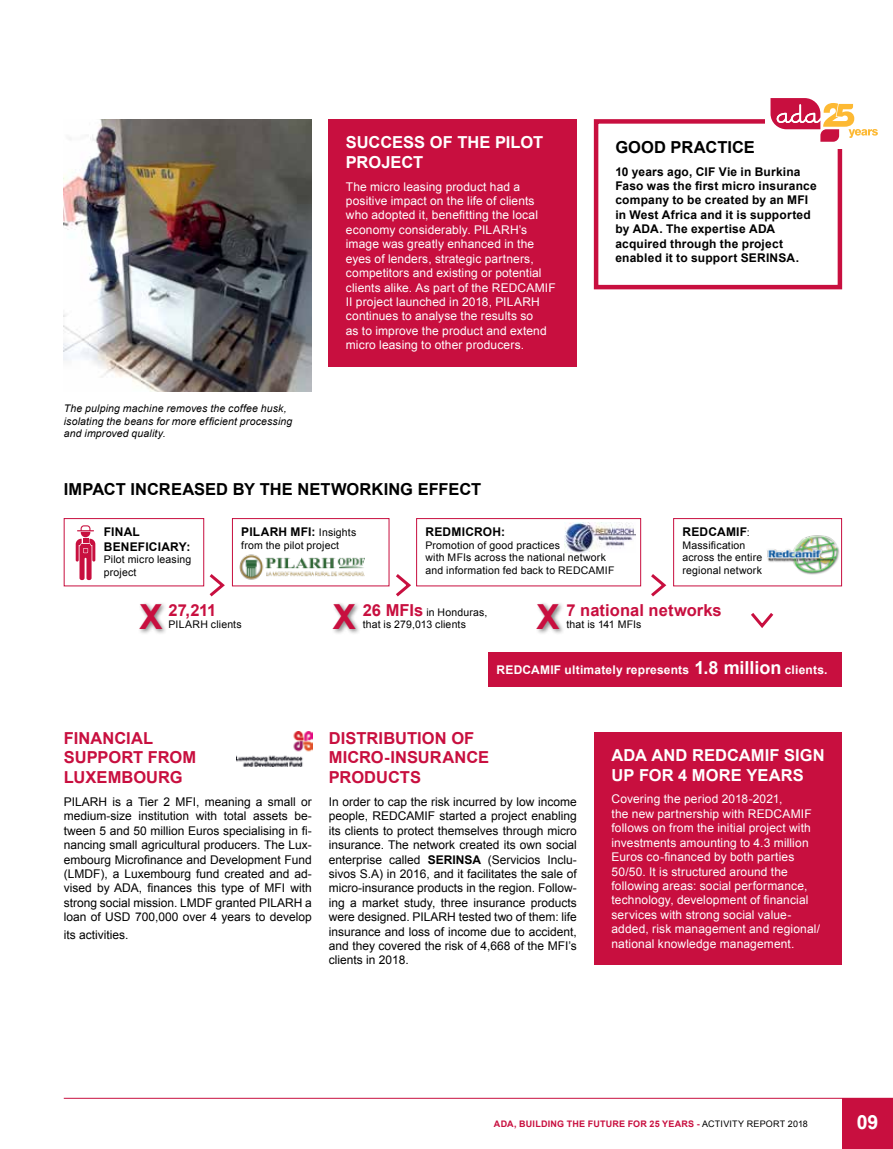
<style>
.page{position:relative;width:893px;height:1149px;background:#fff}
.page>*{position:absolute;margin:0;border:0;box-sizing:border-box;transform-origin:0 0}
.t1{font:700 34.5px "Arial";color:#c80f3f}
.t2{font:700 19.5px "Arial";color:#fff}
.t3{font:700 16.5px/19.5px "Arial";color:#c80f3f}
.t4{font:700 16.5px/19.5px "Arial";letter-spacing:.005em;color:#fff}
.t5{font:700 16.5px "Arial";color:#000}
.t6{font:12px/14.4px "Arial";color:#000;text-align:justify}
.t7{font:12px/14.4px "Arial";letter-spacing:.01em;color:#fff}
.t8{font:700 12px/14.4px "Arial";letter-spacing:.015em;color:#000}
.t9{font:700 12px "Arial";letter-spacing:.015em;color:#fff}
.t10{font:10.5px/12.6px "Arial";letter-spacing:.015em;color:#000}
.t11{font:italic 10.5px/12.8px "Arial";letter-spacing:.015em;color:#000}
.t12{font:700 9px "Arial";letter-spacing:.025em;color:#c80f3f}
.s1{font-weight:400;font-size:10.5px}
.s2{font-weight:700;font-size:16.5px;color:#c80f3f}
.s3{font-size:18px}
.s4{font-weight:700}
.s5{font-weight:400;color:#000}
</style>
<div class="page">
<div style="left:842px;top:1097px;width:51px;height:51px;background:#c80f3f"></div>
<hr style="left:64px;top:1097px;width:829px;height:1px;background:#c80f3f">
<img style="left:236px;top:731px;width:76px;height:35px">
<div style="left:594px;top:731px;width:248px;height:233px;background:#c80f3f"></div>
<div style="left:329px;top:119px;width:248px;height:247px;background:#c80f3f"></div>
<img style="left:64px;top:119px;width:248px;height:272px">
<img style="left:239px;top:554px;width:126px;height:26px">
<img style="left:767px;top:531px;width:76px;height:48px">
<div style="left:232px;top:518px;width:157px;height:68px;border:1px solid #c80f3f"></div>
<div style="left:488px;top:652px;width:354px;height:34px;background:#c80f3f"></div>
<div style="left:64px;top:518px;width:140px;height:68px;border:1px solid #c80f3f"></div>
<div style="left:673px;top:518px;width:169px;height:68px;border:1px solid #c80f3f"></div>
<svg style="left:209px;top:574px;width:16px;height:23px"></svg>
<svg style="left:396px;top:574px;width:15px;height:23px"></svg>
<svg style="left:651px;top:574px;width:16px;height:23px"></svg>
<svg style="left:751px;top:613px;width:23px;height:15px"></svg>
<svg style="left:76px;top:525px;width:19px;height:55px"></svg>
<div style="left:138px;top:601px;width:31px;height:34px;background:#000;opacity:.5"></div>
<div style="left:331px;top:601px;width:31px;height:34px;background:#000;opacity:.5"></div>
<div style="left:535px;top:601px;width:31px;height:34px;background:#000;opacity:.5"></div>
<img style="left:564px;top:522px;width:71px;height:30px">
<div style="left:416px;top:518px;width:225px;height:68px;border:1px solid #c80f3f"></div>
<div style="left:594px;top:119px;width:248px;height:170px;border:4px solid #c80f3f"></div>
<div style="left:765px;top:102px;width:88px;height:46px;background:#fff"></div>
<svg style="left:771px;top:98px;width:107px;height:44px"></svg>
<p class="t11" style="left:64px;top:402px;width:230px">The pulping machine removes the coffee husk, isolating the beans for more efficient processing and improved quality.</p>
<h3 class="t4" style="left:346px;top:133px;width:199px">SUCCESS OF THE PILOT<br>PROJECT</h3>
<p class="t7" style="left:346px;top:179px;width:211px">The micro leasing product had a positive impact on the life of clients who adopted it, benefitting the local economy considerably. PILARH’s image was greatly enhanced in the eyes of lenders, strategic partners, competitors and existing or potential clients alike. As part of the REDCAMIF II project launched in 2018, PILARH continues to analyse the results so<br>as to improve the product and extend micro leasing to other producers.</p>
<h3 class="t5" style="left:64px;top:478px;width:419px">IMPACT INCREASED BY THE NETWORKING EFFECT</h3>
<h3 class="t5" style="left:615px;top:136px;width:141px">GOOD PRACTICE</h3>
<p class="t8" style="left:615px;top:164px;width:203px">10 years ago, CIF Vie in Burkina<br>Faso was the first micro insurance company to be created by an MFI in West Africa and it is supported by ADA. The expertise ADA acquired through the project enabled it to support SERINSA.</p>
<p class="t8" style="left:425px;top:525px;width:81px">REDMICROH:</p>
<p class="t10" style="left:425px;top:538px;width:190px">Promotion of good practices<br>with MFIs across the national network and information fed back to REDCAMIF</p>
<p class="t8" style="left:682px;top:525px;width:69px">REDCAMIF<span class="s1">:</span></p>
<p class="t10" style="left:682px;top:538px;width:81px">Massification across the entire regional network</p>
<p class="t8" style="left:241px;top:525px;width:116px">PILARH MFI: <span class="s1">Insights</span></p>
<p class="t10" style="left:241px;top:538px;width:99px">from the pilot project</p>
<p class="t8" style="left:104px;top:525px;width:88px">FINAL<br>BENEFICIARY:</p>
<p class="t10" style="left:104px;top:553px;width:89px">Pilot micro leasing project</p>
<h3 class="t3" style="left:169px;top:600px;width:49px">27,211</h3>
<p class="t10" style="left:169px;top:618px;width:75px">PILARH clients</p>
<p class="t10" style="left:363px;top:605px;width:126px"><span class="s2">26 MFIs</span> in Honduras, that is 279,013 clients</p>
<h3 class="t3" style="left:566px;top:600px;width:157px">7 national networks</h3>
<p class="t10" style="left:566px;top:618px;width:77px">that is 141 MFIs</p>
<h1 class="t1" style="left:139px;top:593px;width:25px">X</h1>
<h1 class="t1" style="left:333px;top:593px;width:25px">X</h1>
<h1 class="t1" style="left:537px;top:593px;width:25px">X</h1>
<p class="t9" style="left:497px;top:662px;width:333px">REDCAMIF ultimately represents <span class="s3">1.8 million</span> clients.</p>
<h3 class="t3" style="left:64px;top:728px;width:134px">FINANCIAL<br>SUPPORT FROM<br>LUXEMBOURG</h3>
<p class="t6" style="left:64px;top:794px;width:250px">PILARH is a Tier 2 MFI, meaning a small or medium-size institution with total assets be&shy;tween 5 and 50 million Euros specialising in fi&shy;nancing small agricultural producers. The Lux&shy;embourg Microfinance and Development Fund (LMDF), a Luxembourg fund created and ad&shy;vised by ADA, finances this type of MFI with strong social mission. LMDF granted PILARH a loan of USD 700,000 over 4 years to develop</p>
<p class="t6" style="left:64px;top:927px;width:66px">its activities.</p>
<h3 class="t3" style="left:329px;top:728px;width:162px">DISTRIBUTION OF<br>MICRO-INSURANCE<br>PRODUCTS</h3>
<p class="t6" style="left:329px;top:794px;width:250px">In order to cap the risk incurred by low income people, REDCAMIF started a project enabling its clients to protect themselves through micro insurance. The network created its own social enterprise called <span class="s4">SERINSA</span> (Servicios Inclu&shy;sivos S.A) in 2016, and it facilitates the sale of micro-insurance products in the region. Follow&shy;ing a market study, three insurance products were designed. PILARH tested two of them: life insurance and loss of income due to accident, and they covered the risk of 4,668 of the MFI’s clients in 2018.</p>
<h3 class="t4" style="left:611px;top:745px;width:215px">ADA AND REDCAMIF SIGN<br>UP FOR 4 MORE YEARS</h3>
<p class="t7" style="left:611px;top:791px;width:210px">Covering the period 2018-2021,<br>the new partnership with REDCAMIF follows on from the initial project with investments amounting to 4.3 million Euros co-financed by both parties 50/50. It is structured around the following areas: social performance, technology, development of financial services with strong social value&shy;added, risk management and regional/ national knowledge management.</p>
<p class="t12" style="left:494px;top:1117px;width:315px">ADA, BUILDING THE FUTURE FOR 25 YEARS - <span class="s5">ACTIVITY REPORT 2018</span></p>
<h2 class="t2" style="left:857px;top:1109px;width:23px">09</h2>
</div>
